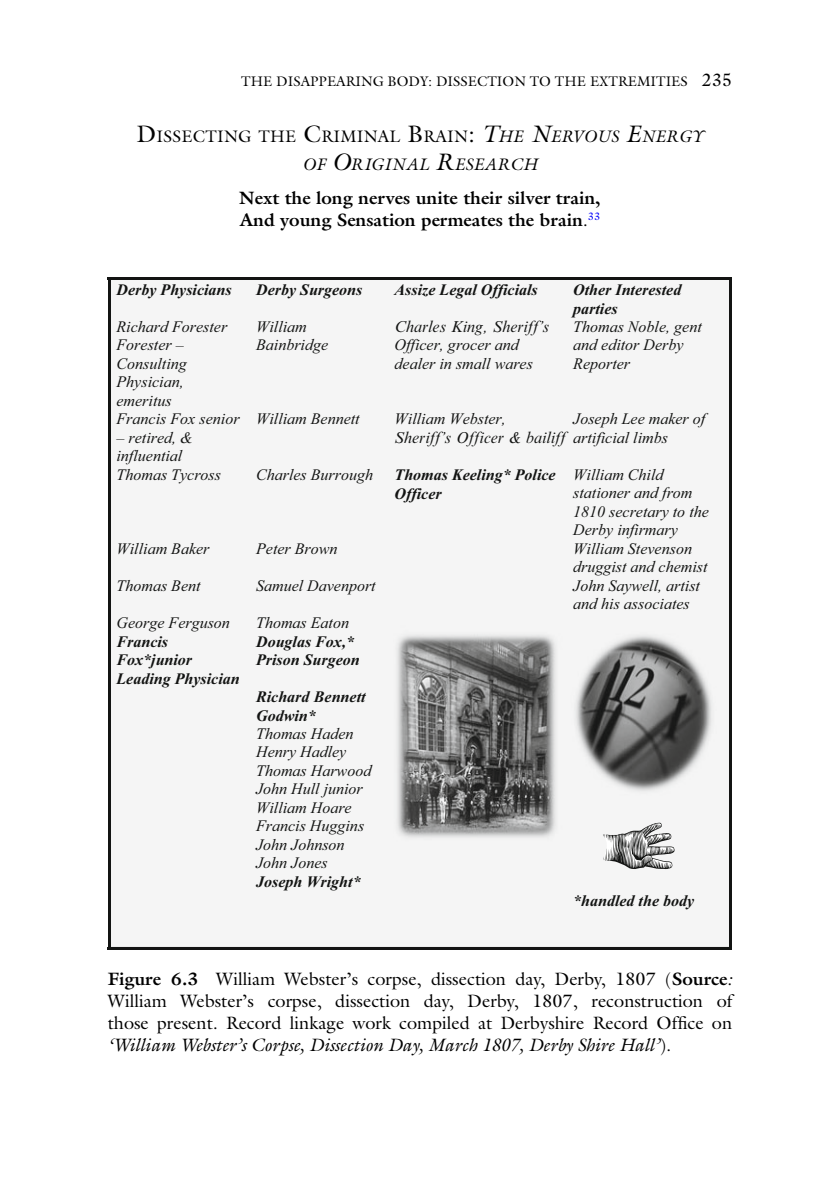
<style>
.page{position:relative;width:840px;height:1191px;background:#fff}
.page>*{position:absolute;margin:0;border:0;box-sizing:border-box;transform-origin:0 0}
.t1{font:18px/22px "Gfygfp Gkngmq Bgqwtd Galliard Std";color:#000;text-align:justify}
.t2{font:700 18px/22px "Mqyclf Qmdvvt Vgnqnn Galliard Std";color:#000}
.t3{font:italic 18px "Scsgqk Xjjwtq Vqjmjn Galliard Std";color:#000}
.t4{font:16.8px "Gfygfp Gkngmq Bgqwtd Galliard Std";letter-spacing:.015em;color:#000}
.t5{font:italic 16.8px "Scsgqk Xjjwtq Vqjmjn Galliard Std";letter-spacing:.015em;color:#000}
.t6{font:italic 16px/18.4px "Hsvwqh Wyhvnk Gndkrj Times New Roman";color:#131413}
.t7{font:italic 700 16px/18.4px "Ghlrnw Chghgl Smkldp Times New Roman";color:#131413}
.t8{font:italic 16px "Glndfx Jxvtyt Cqyytf Times New Roman";color:#131413}
.t9{font:14px "Gfygfp Gkngmq Bgqwtd Galliard Std";color:#000}
.s1{font-size:18px}
.s2{font-size:24px}
.s3{font-family:"Scsgqk Xjjwtq Vqjmjn Galliard Std";font-style:italic;font-size:24px}
.s4{font-family:"Scsgqk Xjjwtq Vqjmjn Galliard Std";font-style:italic}
.s5{font-family:"Gfygfp Gkngmq Bgqwtd Galliard Std";font-weight:400}
.s6{font-family:"Glndfx Jxvtyt Cqyytf Times New Roman"}
.s7{font-family:"Mqyclf Qmdvvt Vgnqnn Galliard Std";font-weight:700}
.s8{font-family:"Gfygfp Gkngmq Bgqwtd Galliard Std";font-style:normal}
</style>
<div class="page">
<img style="left:111px;top:281px;width:617px;height:663px">
<hr style="left:108px;top:277px;width:141px;height:3px;background:#131413">
<hr style="left:249px;top:277px;width:138px;height:3px;background:#131413">
<hr style="left:387px;top:277px;width:341px;height:3px;background:#131413">
<hr style="left:108px;top:280px;width:3px;height:37px;background:#131413">
<hr style="left:728px;top:280px;width:3px;height:37px;background:#131413">
<hr style="left:108px;top:317px;width:3px;height:93px;background:#131413">
<hr style="left:728px;top:317px;width:3px;height:93px;background:#131413">
<hr style="left:108px;top:410px;width:3px;height:55px;background:#131413">
<hr style="left:728px;top:410px;width:3px;height:55px;background:#131413">
<hr style="left:108px;top:465px;width:3px;height:74px;background:#131413">
<hr style="left:728px;top:465px;width:3px;height:74px;background:#131413">
<hr style="left:108px;top:539px;width:3px;height:37px;background:#131413">
<hr style="left:728px;top:539px;width:3px;height:37px;background:#131413">
<hr style="left:108px;top:576px;width:3px;height:37px;background:#131413">
<hr style="left:728px;top:576px;width:3px;height:37px;background:#131413">
<hr style="left:108px;top:613px;width:3px;height:19px;background:#131413">
<hr style="left:728px;top:613px;width:3px;height:19px;background:#131413">
<hr style="left:108px;top:632px;width:3px;height:259px;background:#131413">
<hr style="left:728px;top:632px;width:3px;height:259px;background:#131413">
<hr style="left:108px;top:891px;width:3px;height:58px;background:#131413">
<hr style="left:108px;top:946px;width:141px;height:3px;background:#131413">
<hr style="left:248px;top:946px;width:139px;height:3px;background:#131413">
<hr style="left:386px;top:946px;width:179px;height:3px;background:#131413">
<hr style="left:564px;top:946px;width:164px;height:3px;background:#131413">
<hr style="left:728px;top:891px;width:3px;height:58px;background:#131413">
<svg style="left:602px;top:822px;width:72px;height:47px"></svg>
<p class="t9" style="left:241px;top:76px;width:492px">THE DISAPPEARING BODY: DISSECTION TO THE EXTREMITIES <span class="s1">235</span></p>
<p class="t4" style="left:136px;top:130px;width:568px"><span class="s2">D</span>ISSECTING THE <span class="s2">C</span>RIMINAL <span class="s2">B</span>RAIN<span class="s2">:</span> <span class="s3">T</span><span class="s4">HE</span> <span class="s3">N</span><span class="s4">ERVOUS</span> <span class="s3">E</span><span class="s4">NERGY</span></p>
<p class="t5" style="left:302px;top:158px;width:236px">OF <span class="s2">O</span>RIGINAL <span class="s2">R</span>ESEARCH</p>
<p class="t2" style="left:239px;top:189px;width:362px">Next the long nerves unite their silver train,<br>And young Sensation permeates the brain<span class="s5">.</span> <sup>33</sup></p>
<p class="t7" style="left:116px;top:282px;width:117px">Derby Physicians</p>
<p class="t7" style="left:256px;top:282px;width:108px">Derby Surgeons</p>
<p class="t7" style="left:394px;top:282px;width:145px">Assize Legal Officials</p>
<p class="t7" style="left:573px;top:282px;width:109px">Other Interested parties</p>
<p class="t6" style="left:116px;top:319px;width:112px">Richard Forester<br>Forester <span class="s6">–<br></span>Consulting<br>Physician, emeritus</p>
<p class="t6" style="left:256px;top:319px;width:73px">William<br>Bainbridge</p>
<p class="t8" style="left:394px;top:317px;width:156px">Charles King, Sheriff’s</p>
<p class="t6" style="left:573px;top:319px;width:130px">Thomas Noble, gent and editor Derby<br>Reporter</p>
<p class="t6" style="left:394px;top:337px;width:140px">Officer, grocer and dealer in small wares</p>
<p class="t6" style="left:116px;top:411px;width:124px">Francis Fox senior</p>
<p class="t6" style="left:116px;top:429px;width:78px"><span class="s6">–</span> retired, &amp; influential</p>
<p class="t6" style="left:256px;top:411px;width:105px">William Bennett</p>
<p class="t6" style="left:394px;top:411px;width:113px">William Webster,</p>
<p class="t8" style="left:394px;top:428px;width:172px">Sheriff’s Officer &amp; bailiff</p>
<p class="t6" style="left:573px;top:411px;width:133px">Joseph Lee maker of artificial limbs</p>
<p class="t6" style="left:116px;top:467px;width:106px">Thomas Tycross</p>
<p class="t6" style="left:256px;top:467px;width:118px">Charles Burrough</p>
<p class="t7" style="left:394px;top:467px;width:162px">Thomas Keeling* Police<br>Officer</p>
<p class="t6" style="left:573px;top:467px;width:137px">William Child stationer and from<br>1810 secretary to the<br>Derby infirmary</p>
<p class="t6" style="left:116px;top:541px;width:94px">William Baker</p>
<p class="t6" style="left:256px;top:541px;width:83px">Peter Brown</p>
<p class="t6" style="left:573px;top:541px;width:136px">William Stevenson druggist and chemist</p>
<p class="t6" style="left:116px;top:578px;width:86px">Thomas Bent</p>
<p class="t6" style="left:256px;top:578px;width:121px">Samuel Davenport</p>
<p class="t6" style="left:573px;top:578px;width:128px">John Saywell, artist and his associates</p>
<p class="t6" style="left:116px;top:615px;width:115px">George Ferguson</p>
<p class="t6" style="left:256px;top:615px;width:94px">Thomas Eaton</p>
<p class="t7" style="left:116px;top:633px;width:125px">Francis<br>Fox*junior<br>Leading Physician</p>
<p class="t7" style="left:256px;top:633px;width:105px">Douglas Fox,*<br>Prison Surgeon</p>
<p class="t7" style="left:256px;top:689px;width:111px">Richard Bennett<br>Godwin*</p>
<p class="t6" style="left:256px;top:725px;width:117px">Thomas Haden<br>Henry Hadley<br>Thomas Harwood<br>John Hull junior<br>William Hoare<br>Francis Huggins<br>John Johnson<br>John Jones</p>
<p class="t7" style="left:256px;top:874px;width:106px">Joseph Wright*</p>
<p class="t7" style="left:573px;top:893px;width:122px">*handled the body</p>
<p class="t1" style="left:108px;top:970px;width:625px"><span class="s7">Figure 6.3</span> William Webster’s corpse, dissection day, Derby, 1807 ( <span class="s7">Source</span><span class="s4">:<br></span>William Webster’s corpse, dissection day, Derby, 1807, reconstruction of those present. Record linkage work compiled at Derbyshire Record Office on</p>
<p class="t3" style="left:108px;top:1038px;width:564px">‘William Webster’s Corpse, Dissection Day, March 1807, Derby Shire Hall’<span class="s8">).</span></p>
</div>
